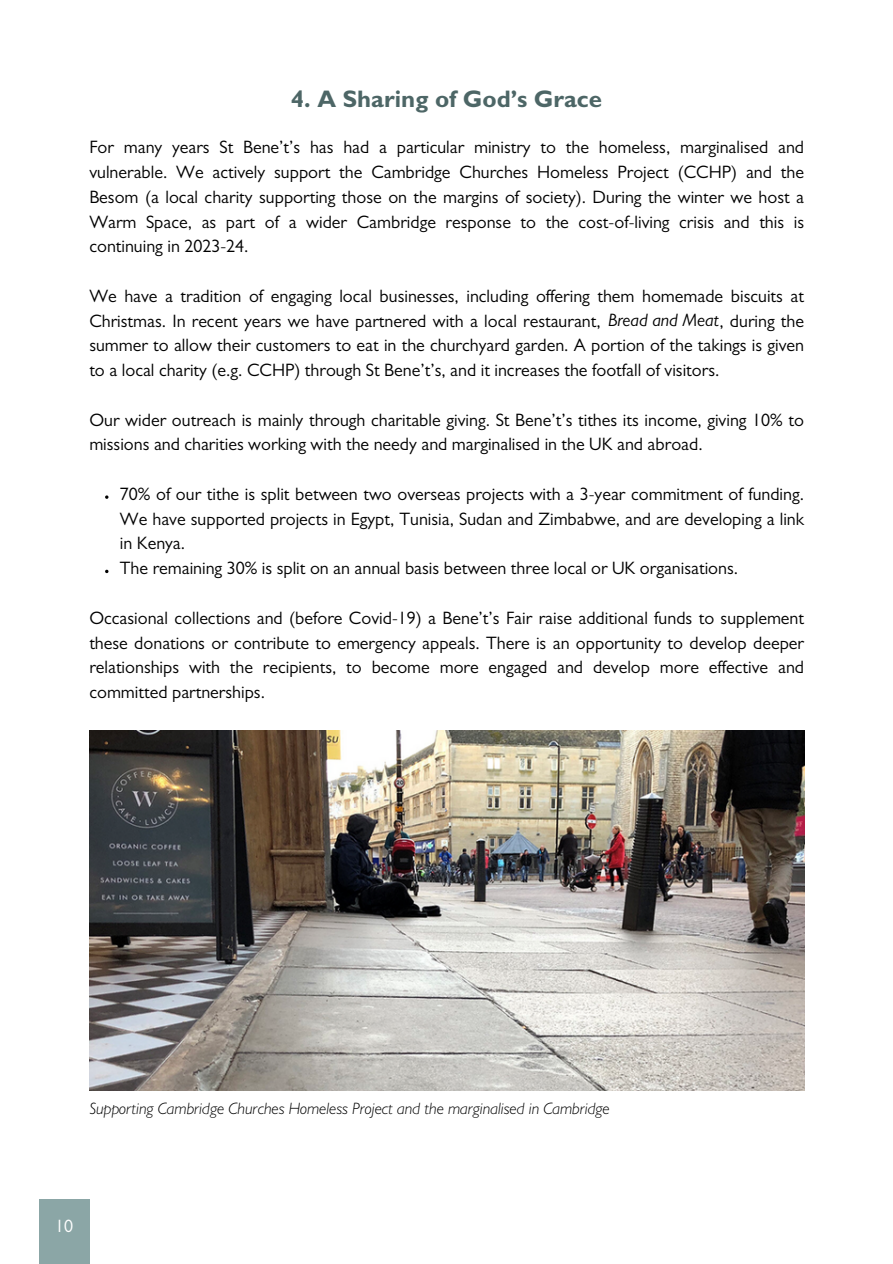
<style>
.page{position:relative;width:893px;height:1264px;background:#fff}
.page>*{position:absolute;margin:0;border:0;box-sizing:border-box;transform-origin:0 0}
.t1{font:700 24px "Gill Sans";color:#4d6666}
.t2{font:18px/24.8px "Gill Sans";color:#000;text-align:justify}
.t3{font:18px "Gill Sans";color:#fff}
.t4{font:italic 300 16.5px "Gill Sans";color:#000}
.s1{font-style:italic}
</style>
<div class="page">
<svg style="left:105px;top:495px;width:3px;height:4px"></svg>
<div style="left:39px;top:1198px;width:50px;height:65px;background:#8ba6a6"></div>
<img style="left:89px;top:730px;width:715px;height:360px">
<h1 class="t1" style="left:291px;top:91px;width:313px">4. A Sharing of God’s Grace</h1>
<p class="t2" style="left:89px;top:138px;width:716px">For many years St Bene’t’s has had a particular ministry to the homeless, marginalised and vulnerable. We actively support the Cambridge Churches Homeless Project (CCHP) and the Besom (a local charity supporting those on the margins of society). During the winter we host a Warm Space, as part of a wider Cambridge response to the cost-of-living crisis and this is continuing in 2023-24.</p>
<p class="t2" style="left:89px;top:286px;width:716px">We have a tradition of engaging local businesses, including offering them homemade biscuits at Christmas. In recent years we have partnered with a local restaurant, <span class="s1">Bread and Meat</span>, during the summer to allow their customers to eat in the churchyard garden. A portion of the takings is given to a local charity (e.g. CCHP) through St Bene’t’s, and it increases the footfall of visitors.</p>
<p class="t2" style="left:89px;top:410px;width:716px">Our wider outreach is mainly through charitable giving. St Bene’t’s tithes its income, giving 10% to missions and charities working with the needy and marginalised in the UK and abroad.</p>
<p class="t2" style="left:120px;top:484px;width:685px;text-align:left">70% of our tithe is split between two overseas projects with a 3-year commitment of funding.<br>We have supported projects in Egypt, Tunisia, Sudan and Zimbabwe, and are developing a link in Kenya.<br>The remaining 30% is split on an annual basis between three local or UK organisations.</p>
<p class="t2" style="left:89px;top:608px;width:716px">Occasional collections and (before Covid-19) a Bene’t’s Fair raise additional funds to supplement these donations or contribute to emergency appeals. There is an opportunity to develop deeper relationships with the recipients, to become more engaged and develop more effective and committed partnerships.</p>
<p class="t4" style="left:89px;top:1102px;width:522px">Supporting Cambridge Churches Homeless Project and the marginalised in Cambridge</p>
<p class="t3" style="left:55px;top:1219px;width:19px">10</p>
</div>
